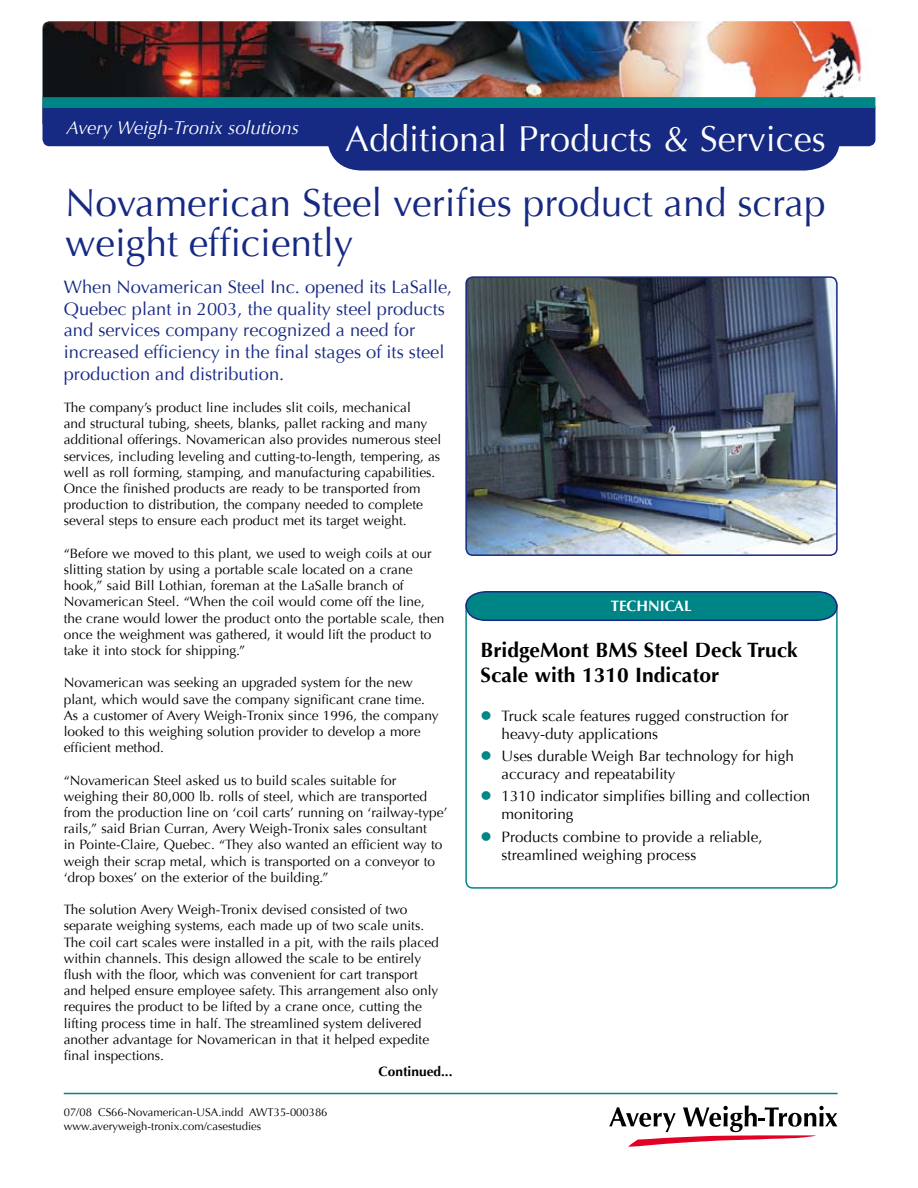
<style>
.page{position:relative;width:918px;height:1188px;background:#fff}
.page>*{position:absolute;margin:0;border:0;box-sizing:border-box;transform-origin:0 0}
.t1{font:39px/40.5px "Optima";color:#162983}
.t2{font:36px "Optima";color:#fff}
.t3{font:700 20.7px/24.8px "Optima";color:#000}
.t4{font:italic 18.75px "Optima";color:#fff}
.t5{font:18px/21.6px "Optima";color:#162983}
.t6{font:15px/18px "Optima";color:#000}
.t7{font:700 15px "Optima";color:#fff}
.t8{font:13.5px/16.2px "Optima";color:#000}
.t9{font:700 13.5px "Optima";color:#000}
.t10{font:11.25px/13.5px "Optima";color:#000}
.s1{color:#008587}
</style>
<div class="page">
<hr style="left:64px;top:1093px;width:774px;height:1px;background:#008587">
<svg style="left:609px;top:1106px;width:228px;height:41px"></svg>
<img style="left:43px;top:21px;width:832px;height:109px;border-radius:7px">
<div style="left:43px;top:101px;width:832px;height:45px;background:#162983;border-radius:7px"></div>
<svg style="left:327px;top:146px;width:513px;height:25px;background:#223489"></svg>
<div style="left:43px;top:97px;width:832px;height:11px;background:#008587"></div>
<img style="left:466px;top:277px;width:371px;height:278px;border-radius:7px">
<div style="left:465px;top:276px;width:373px;height:280px;border:2px solid #162983;border-radius:7px"></div>
<div style="left:465px;top:598px;width:373px;height:291px;border:2px solid #008587;border-radius:7px"></div>
<svg style="left:465px;top:591px;width:373px;height:31px;background:#0f828c"></svg>
<h3 class="t4" style="left:67px;top:116px;width:234px">Avery Weigh-Tronix solutions</h3>
<h2 class="t2" style="left:345px;top:118px;width:482px">Additional Products &amp; Services</h2>
<h1 class="t1" style="left:65px;top:183px;width:762px">Novamerican Steel verifies product and scrap weight efficiently</h1>
<h3 class="t5" style="left:64px;top:276px;width:390px">When Novamerican Steel Inc. opened its LaSalle, Quebec plant in 2003, the quality steel products and services company recognized a need for increased efficiency in the final stages of its steel production and distribution.</h3>
<p class="t8" style="left:64px;top:399px;width:379px">The company’s product line includes slit coils, mechanical<br>and structural tubing, sheets, blanks, pallet racking and many additional offerings. Novamerican also provides numerous steel services, including leveling and cutting-to-length, tempering, as well as roll forming, stamping, and manufacturing capabilities.<br>Once the finished products are ready to be transported from production to distribution, the company needed to complete several steps to ensure each product met its target weight.</p>
<p class="t8" style="left:64px;top:545px;width:382px">“Before we moved to this plant, we used to weigh coils at our slitting station by using a portable scale located on a crane hook,” said Bill Lothian, foreman at the LaSalle branch of Novamerican Steel. “When the coil would come off the line, the crane would lower the product onto the portable scale, then once the weighment was gathered, it would lift the product to take it into stock for shipping.”</p>
<p class="t8" style="left:64px;top:675px;width:376px">Novamerican was seeking an upgraded system for the new plant, which would save the company significant crane time.<br>As a customer of Avery Weigh-Tronix since 1996, the company looked to this weighing solution provider to develop a more efficient method.</p>
<p class="t8" style="left:64px;top:772px;width:385px">“Novamerican Steel asked us to build scales suitable for weighing their 80,000 lb. rolls of steel, which are transported from the production line on ‘coil carts’ running on ‘railway-type’ rails,” said Brian Curran, Avery Weigh-Tronix sales consultant<br>in Pointe-Claire, Quebec. “They also wanted an efficient way to weigh their scrap metal, which is transported on a conveyor to ‘drop boxes’ on the exterior of the building.”</p>
<p class="t8" style="left:64px;top:902px;width:377px">The solution Avery Weigh-Tronix devised consisted of two separate weighing systems, each made up of two scale units.<br>The coil cart scales were installed in a pit, with the rails placed within channels. This design allowed the scale to be entirely flush with the floor, which was convenient for cart transport and helped ensure employee safety. This arrangement also only requires the product to be lifted by a crane once, cutting the lifting process time in half. The streamlined system delivered another advantage for Novamerican in that it helped expedite final inspections.</p>
<p class="t9" style="left:379px;top:1064px;width:75px">Continued...</p>
<p class="t7" style="left:611px;top:597px;width:83px">TECHNICAL</p>
<h3 class="t3" style="left:481px;top:638px;width:319px">BridgeMont BMS Steel Deck Truck<br>Scale with 1310 Indicator</h3>
<p class="t6" style="left:502px;top:707px;width:289px;text-indent:-21px"><span class="s1">●</span> Truck scale features rugged construction for heavy-duty applications</p>
<p class="t6" style="left:502px;top:747px;width:294px;text-indent:-21px"><span class="s1">●</span> Uses durable Weigh Bar technology for high accuracy and repeatability</p>
<p class="t6" style="left:502px;top:787px;width:310px;text-indent:-21px"><span class="s1">●</span> 1310 indicator simplifies billing and collection monitoring</p>
<p class="t6" style="left:502px;top:828px;width:263px;text-indent:-21px"><span class="s1">●</span> Products combine to provide a reliable, streamlined weighing process</p>
<p class="t10" style="left:64px;top:1106px;width:265px">07/08 CS66-Novamerican-USA.indd AWT35-000386 www.averyweigh-tronix.com/casestudies</p>
</div>
